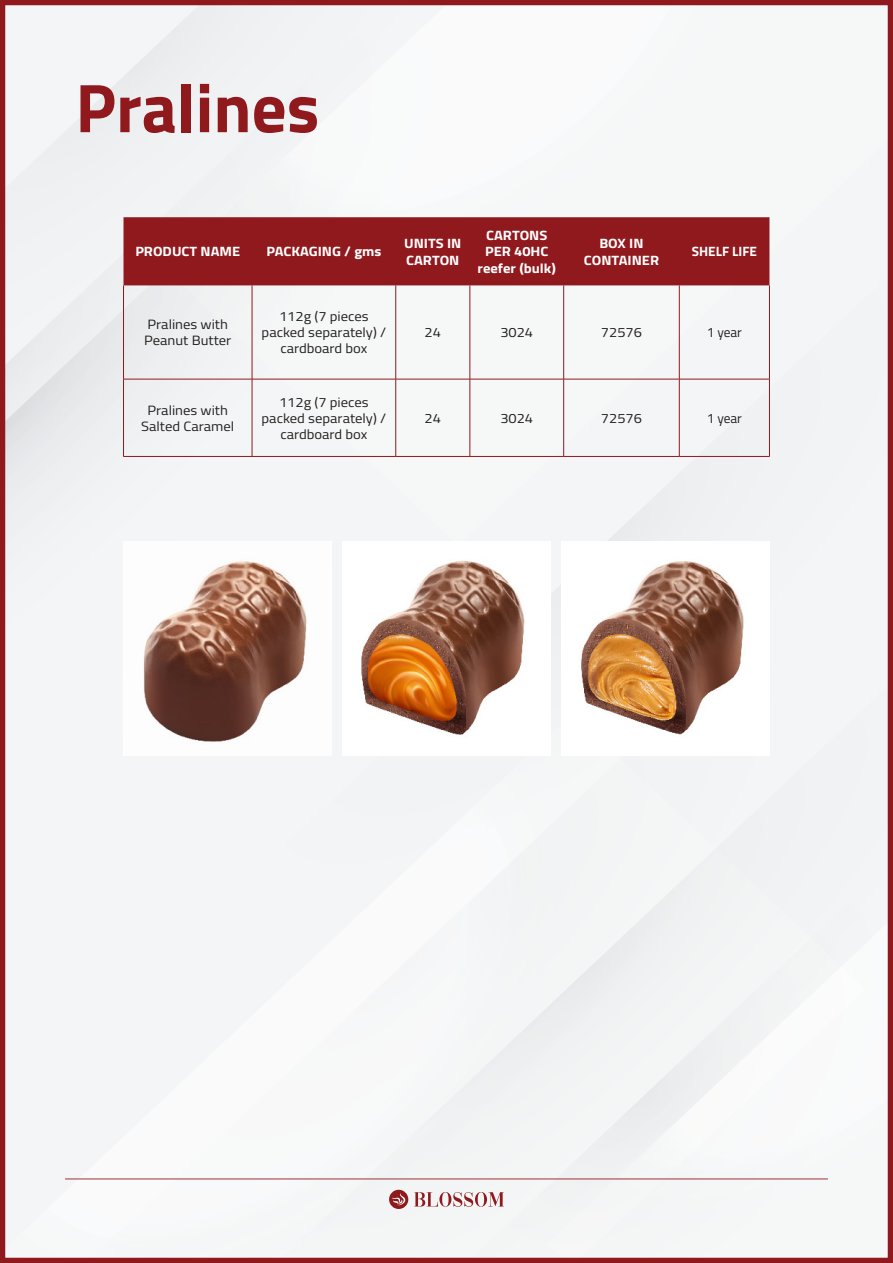
<style>
.page{position:relative;width:893px;height:1263px;background:#f4f5f6}
.page>*{position:absolute;margin:0;border:0;box-sizing:border-box;transform-origin:0 0}
.t1{font:700 69px "Titillium Web";color:#90191e}
.t2{font:13.5px/16.2px "Titillium";color:#231f20;text-align:center;scale:1.09 1}
.t3{font:700 13.5px/16.2px "Titillium";color:#fff;text-align:center;scale:1.09 1}
.t4{font:13.5px "Titillium";color:#231f20}
.t5{font:700 13.5px "Titillium";color:#fff}
</style>
<div class="page">
<div style="left:124px;top:217px;width:645px;height:68px;background:#90191e"></div>
<hr style="left:123px;top:285px;width:1px;height:94px;background:#90191e">
<hr style="left:252px;top:285px;width:1px;height:94px;background:#90191e">
<hr style="left:395px;top:285px;width:1px;height:94px;background:#90191e">
<hr style="left:470px;top:285px;width:1px;height:94px;background:#90191e">
<hr style="left:563px;top:285px;width:1px;height:94px;background:#90191e">
<hr style="left:679px;top:285px;width:1px;height:94px;background:#90191e">
<hr style="left:769px;top:285px;width:1px;height:94px;background:#90191e">
<hr style="left:123px;top:379px;width:129px;height:1px;background:#90191e">
<hr style="left:123px;top:379px;width:1px;height:77px;background:#90191e">
<hr style="left:252px;top:379px;width:144px;height:1px;background:#90191e">
<hr style="left:252px;top:379px;width:1px;height:77px;background:#90191e">
<hr style="left:396px;top:379px;width:74px;height:1px;background:#90191e">
<hr style="left:395px;top:379px;width:1px;height:77px;background:#90191e">
<hr style="left:470px;top:379px;width:94px;height:1px;background:#90191e">
<hr style="left:470px;top:379px;width:1px;height:77px;background:#90191e">
<hr style="left:564px;top:379px;width:115px;height:1px;background:#90191e">
<hr style="left:563px;top:379px;width:1px;height:77px;background:#90191e">
<hr style="left:679px;top:379px;width:91px;height:1px;background:#90191e">
<hr style="left:679px;top:379px;width:1px;height:77px;background:#90191e">
<hr style="left:769px;top:379px;width:1px;height:77px;background:#90191e">
<hr style="left:123px;top:456px;width:129px;height:1px;background:#90191e">
<hr style="left:252px;top:456px;width:144px;height:1px;background:#90191e">
<hr style="left:396px;top:456px;width:74px;height:1px;background:#90191e">
<hr style="left:470px;top:456px;width:94px;height:1px;background:#90191e">
<hr style="left:564px;top:456px;width:115px;height:1px;background:#90191e">
<hr style="left:679px;top:456px;width:91px;height:1px;background:#90191e">
<img style="left:561px;top:542px;width:209px;height:213px">
<img style="left:123px;top:542px;width:209px;height:213px">
<img style="left:342px;top:542px;width:209px;height:213px">
<h1 class="t1" style="left:75px;top:55px;width:245px">Pralines</h1>
<p class="t3" style="left:135px;top:243px;width:98px">PRODUCT NAME</p>
<p class="t3" style="left:266px;top:243px;width:107px">PACKAGING / gms</p>
<p class="t3" style="left:404px;top:235px;width:54px;text-align:left">UNITS IN<br>CARTON</p>
<p class="t3" style="left:478px;top:227px;width:73px">CARTONS<br>PER 40HC reefer (bulk)</p>
<p class="t3" style="left:584px;top:235px;width:70px">BOX IN<br>CONTAINER</p>
<p class="t5" style="left:692px;top:241px;width:67px">SHELF LIFE</p>
<p class="t2" style="left:144px;top:316px;width:81px;text-align:left">Pralines with<br>Peanut Butter</p>
<p class="t2" style="left:262px;top:308px;width:116px">112g (7 pieces packed separately) / cardboard box</p>
<p class="t2" style="left:141px;top:401px;width:87px">Pralines with<br>Salted Caramel</p>
<p class="t2" style="left:262px;top:393px;width:116px">112g (7 pieces packed separately) / cardboard box</p>
<p class="t2" style="left:425px;top:324px;width:17px">24</p>
<p class="t2" style="left:500px;top:324px;width:32px">3024</p>
<p class="t2" style="left:601px;top:324px;width:39px">72576</p>
<p class="t4" style="left:707px;top:323px;width:37px">1 year</p>
<p class="t2" style="left:425px;top:409px;width:17px">24</p>
<p class="t2" style="left:500px;top:409px;width:32px">3024</p>
<p class="t2" style="left:601px;top:409px;width:39px">72576</p>
<p class="t4" style="left:707px;top:408px;width:37px">1 year</p>
</div>
